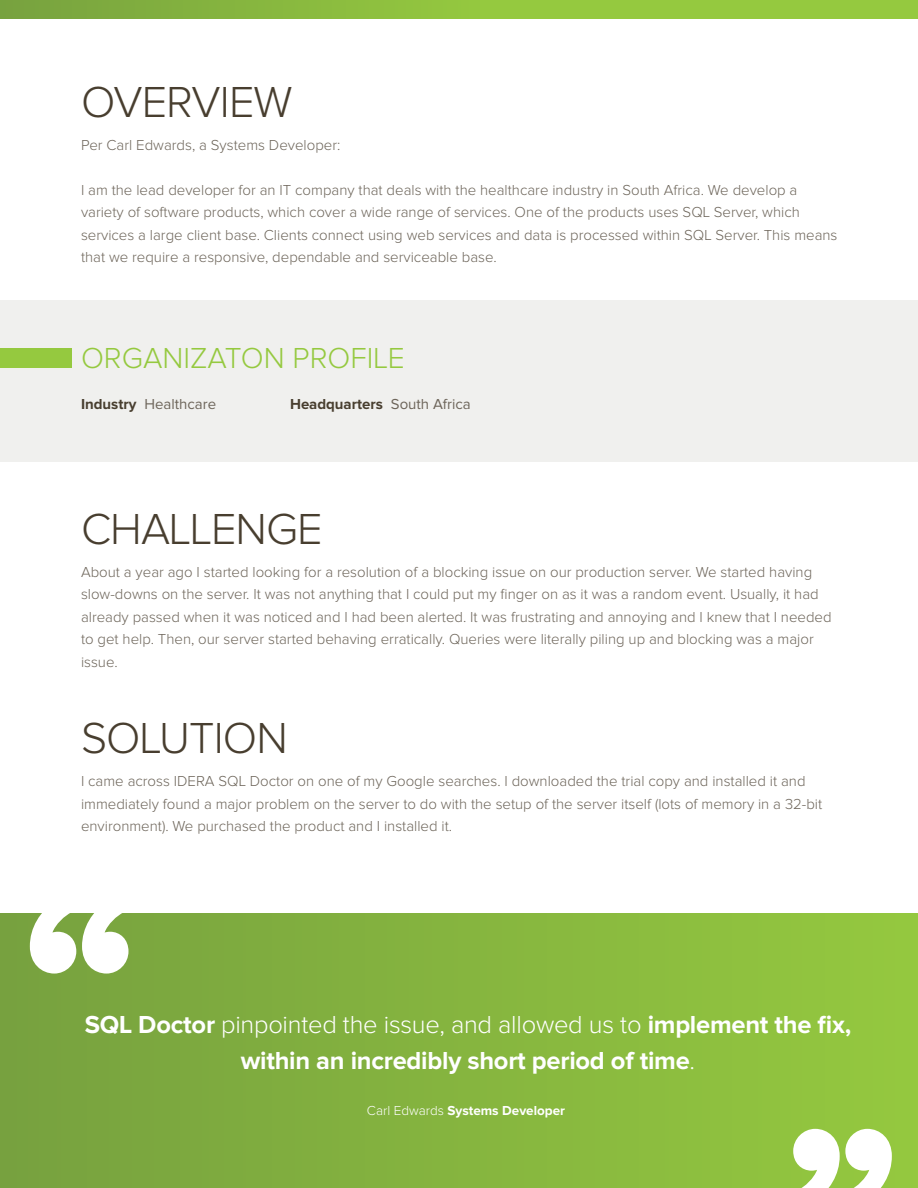
<style>
.page{position:relative;width:918px;height:1188px;background:#fff}
.page>*{position:absolute;margin:0;border:0;box-sizing:border-box;transform-origin:0 0}
.t1{font:300 45px "Proxima Nova";letter-spacing:-.02em;color:#483e2f}
.t2{font:300 30px "Proxima Nova";color:#95c93f}
.t3{font:700 25.5px/36px "Proxima Nova";letter-spacing:-.01em;color:#fff;text-align:center}
.t4{font:300 15px/22.5px "Proxima Nova";color:#6d655a}
.t5{font:700 15px "Proxima Nova";color:#483e2f}
.t6{font:15px "Proxima Nova";color:#6d655a}
.t7{font:700 13.5px "Proxima Nova";color:#fff}
.s1{font-weight:700;color:#483e2f}
.s2{font-weight:400;color:#6d655a}
.s3{font-weight:300}
</style>
<div class="page">
<div style="left:0;top:300px;width:918px;height:162px;background:#f0f0ee"></div>
<div style="left:0;top:0;width:918px;height:19px;background:linear-gradient(to right,#7eaa3f,#9cd33f)"></div>
<div style="left:0;top:348px;width:72px;height:19px;background:#95c93f"></div>
<div style="left:0;top:914px;width:918px;height:274px;background:linear-gradient(to right,#77a13f,#95c83f)"></div>
<svg style="left:30px;top:913px;width:99px;height:61px"></svg>
<svg style="left:793px;top:1129px;width:99px;height:59px"></svg>
<h1 class="t1" style="left:81px;top:81px;width:213px">OVERVIEW</h1>
<p class="t4" style="left:81px;top:134px;width:261px">Per Carl Edwards, a Systems Developer:</p>
<p class="t4" style="left:81px;top:179px;width:758px">I am the lead developer for an IT company that deals with the healthcare industry in South Africa. We develop a variety of software products, which cover a wide range of services. One of the products uses SQL Server, which services a large client base. Clients connect using web services and data is processed within SQL Server. This means that we require a responsive, dependable and serviceable base.</p>
<h2 class="t2" style="left:81px;top:344px;width:325px">ORGANIZATON PROFILE</h2>
<p class="t6" style="left:81px;top:397px;width:137px"><span class="s1">Industry</span> Healthcare</p>
<p class="t5" style="left:290px;top:397px;width:182px">Headquarters <span class="s2">South Africa</span></p>
<h1 class="t1" style="left:81px;top:508px;width:243px">CHALLENGE</h1>
<p class="t4" style="left:81px;top:561px;width:752px">About a year ago I started looking for a resolution of a blocking issue on our production server. We started having slow-downs on the server. It was not anything that I could put my finger on as it was a random event. Usually, it had already passed when it was noticed and I had been alerted. It was frustrating and annoying and I knew that I needed to get help. Then, our server started behaving erratically. Queries were literally piling up and blocking was a major issue.</p>
<h1 class="t1" style="left:81px;top:718px;width:208px">SOLUTION</h1>
<p class="t4" style="left:81px;top:771px;width:743px">I came across IDERA SQL Doctor on one of my Google searches. I downloaded the trial copy and installed it and immediately found a major problem on the server to do with the setup of the server itself (lots of memory in a 32-bit environment). We purchased the product and I installed it.</p>
<h3 class="t3" style="left:85px;top:1008px;width:768px">SQL Doctor <span class="s3">pinpointed the issue, and allowed us to</span> implement the fix, within an incredibly short period of time<span class="s3">.</span></h3>
<p class="t7" style="left:367px;top:1104px;width:200px"><span class="s3">Carl Edwards</span> Systems Developer</p>
</div>
